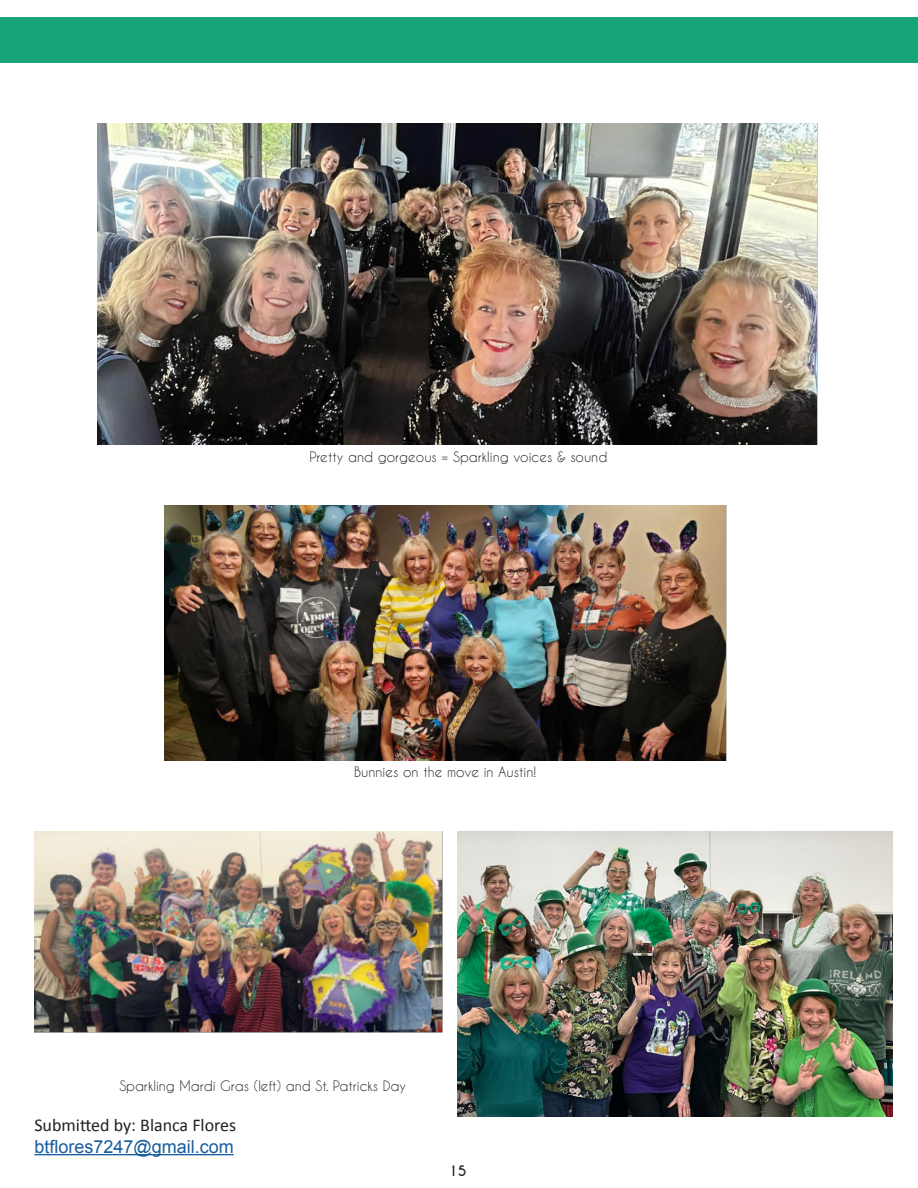
<style>
.page{position:relative;width:918px;height:1188px;background:#fff}
.page>*{position:absolute;margin:0;border:0;box-sizing:border-box;transform-origin:0 0}
.t1{font:18px "Calibri";color:#231f20}
.t2{font:18px "Arial";color:#175d9e}
.Cutline{font:13.5px "Caviar Dreams";color:#231f20}
.t3{font:700 13.5px "Caviar Dreams";color:#231f20}
</style>
<div class="page">
<div style="left:0;top:17px;width:918px;height:46px;background:#18a47a"></div>
<img style="left:164px;top:505px;width:562px;height:255px">
<img style="left:34px;top:832px;width:409px;height:200px">
<img style="left:98px;top:123px;width:719px;height:322px">
<img style="left:458px;top:832px;width:435px;height:284px">
<hr style="left:34px;top:1154px;width:200px;height:1px;background:#175d9e">
<p class="Cutline" style="left:309px;top:449px;width:299px">Pretty and gorgeous = Sparkling voices &amp; sound</p>
<p class="Cutline" style="left:354px;top:764px;width:184px">Bunnies on the move in Austin!</p>
<p class="Cutline" style="left:119px;top:1077px;width:288px">Sparkling Mardi Gras (left) and St. Patricks Day</p>
<p class="t1" style="left:34px;top:1114px;width:203px">Submitted by: Blanca Flores</p>
<p class="t2" style="left:34px;top:1135px;width:201px">btflores7247@gmail.com</p>
<p class="t3" style="left:448px;top:1163px;width:20px">15</p>
</div>
